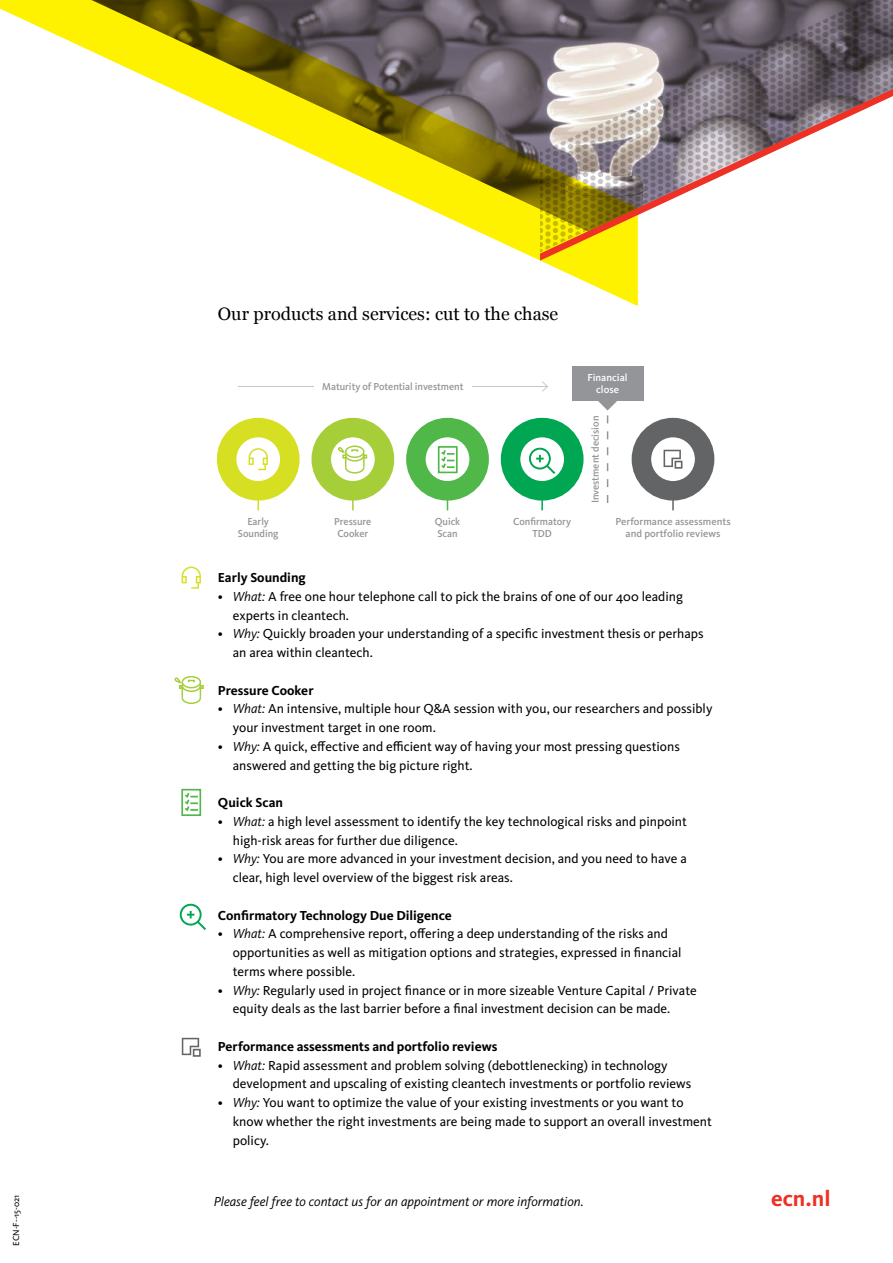
<style>
.page{position:relative;width:893px;height:1263px;background:#fff}
.page>*{position:absolute;margin:0;border:0;box-sizing:border-box;transform-origin:0 0}
.t1{font:700 22.5px "Kievit Pro";color:#ee3124}
.t2{font:18px "Georgia";color:#000}
.t3{font:13.5px/18.8px "Kievit Pro";color:#000}
.t4{font:700 13.5px "Kievit Pro";color:#000}
.t5{font:italic 13.5px "Kievit Pro";color:#000}
.t6{font:500 10.5px/12px "Kievit Pro";letter-spacing:-.005em;color:#939598;text-align:center}
.t7{font:500 10.5px/12px "Kievit Pro";color:#fff;text-align:center}
.t8{font:9px "Kievit Pro";color:#000}
.s1{font-style:italic}
</style>
<div class="page">
<svg style="left:181px;top:696px;width:21px;height:8px"></svg>
<svg style="left:182px;top:685px;width:19px;height:13px"></svg>
<div style="left:182px;top:679px;width:19px;height:13px;border:1px solid #a6ce39;border-radius:50%"></div>
<svg style="left:174px;top:676px;width:30px;height:13px"></svg>
<hr style="left:672px;top:490px;width:2px;height:20px;background:#636466">
<div style="left:632px;top:418px;width:82px;height:83px;border:20px solid #636466;border-radius:50%"></div>
<div style="left:572px;top:366px;width:71px;height:35px;background:#939598"></div>
<svg style="left:598px;top:401px;width:19px;height:102px"></svg>
<hr style="left:238px;top:386px;width:76px;height:1px;background:#c7c8ca">
<hr style="left:472px;top:386px;width:75px;height:1px;background:#c7c8ca">
<svg style="left:542px;top:381px;width:6px;height:11px"></svg>
<svg style="left:663px;top:450px;width:19px;height:19px"></svg>
<svg style="left:182px;top:1038px;width:19px;height:19px"></svg>
<svg style="left:182px;top:567px;width:19px;height:22px"></svg>
<svg style="left:638px;top:0;width:255px;height:89px;background:#696169"></svg>
<svg style="left:0;top:0;width:638px;height:305px"></svg>
<svg style="left:540px;top:89px;width:353px;height:172px"></svg>
<svg style="left:180px;top:904px;width:26px;height:26px"></svg>
<div style="left:181px;top:789px;width:20px;height:27px;border:2px solid #50b848"></div>
<svg style="left:183px;top:791px;width:17px;height:22px"></svg>
<hr style="left:257px;top:490px;width:2px;height:20px;background:#d7df23">
<hr style="left:352px;top:490px;width:2px;height:20px;background:#a6ce39">
<hr style="left:541px;top:490px;width:2px;height:20px;background:#00a651">
<div style="left:217px;top:418px;width:83px;height:83px;border:20px solid #d7df23;border-radius:50%"></div>
<div style="left:311px;top:418px;width:83px;height:83px;border:20px solid #a6ce39;border-radius:50%"></div>
<div style="left:406px;top:418px;width:83px;height:83px;border:20px solid #50b848;border-radius:50%"></div>
<div style="left:501px;top:418px;width:82px;height:83px;border:20px solid #00a651;border-radius:50%"></div>
<svg style="left:249px;top:448px;width:19px;height:22px"></svg>
<svg style="left:529px;top:448px;width:26px;height:26px"></svg>
<div style="left:438px;top:446px;width:20px;height:27px;border:2px solid #50b848"></div>
<svg style="left:439px;top:448px;width:17px;height:22px"></svg>
<svg style="left:345px;top:468px;width:20px;height:6px"></svg>
<div style="left:345px;top:455px;width:20px;height:13px;background:#fff;border:1px solid #a6ce39"></div>
<div style="left:345px;top:449px;width:20px;height:13px;border:1px solid #a6ce39;border-radius:50%"></div>
<div style="left:345px;top:445px;width:20px;height:13px;border:1px solid #a6ce39;border-radius:50%"></div>
<svg style="left:335px;top:446px;width:32px;height:13px"></svg>
<h2 class="t2" style="left:218px;top:302px;width:342px">Our products and services: cut to the chase</h2>
<p class="t6" style="left:322px;top:380px;width:143px">Maturity of Potential investment</p>
<p class="t7" style="left:588px;top:371px;width:41px">Financial close</p>
<p class="t6" style="left:589px;top:503px;width:89px;rotate:-90deg">Investment decision</p>
<p class="t6" style="left:238px;top:515px;width:42px">Early<br>Sounding</p>
<p class="t6" style="left:334px;top:515px;width:39px">Pressure<br>Cooker</p>
<p class="t6" style="left:435px;top:515px;width:27px;text-align:left">Quick<br>Scan</p>
<p class="t6" style="left:513px;top:515px;width:59px">Confirmatory<br>TDD</p>
<p class="t6" style="left:615px;top:515px;width:117px">Performance assessments and portfolio reviews</p>
<p class="t4" style="left:218px;top:569px;width:89px">Early Sounding</p>
<p class="t3" style="left:233px;top:587px;width:452px;text-indent:-15px">• <span class="s1">What:</span> A free one hour telephone call to pick the brains of one of our 400 leading experts in cleantech.</p>
<p class="t3" style="left:233px;top:624px;width:472px;text-indent:-15px">• <span class="s1">Why:</span> Quickly broaden your understanding of a specific investment thesis or perhaps an area within cleantech.</p>
<p class="t4" style="left:218px;top:682px;width:97px">Pressure Cooker</p>
<p class="t3" style="left:233px;top:699px;width:481px;text-indent:-15px">• <span class="s1">What:</span> An intensive, multiple hour Q&amp;A session with you, our researchers and possibly your investment target in one room.</p>
<p class="t3" style="left:233px;top:737px;width:449px;text-indent:-15px">• <span class="s1">Why:</span> A quick, effective and efficient way of having your most pressing questions answered and getting the big picture right.</p>
<p class="t4" style="left:218px;top:794px;width:67px">Quick Scan</p>
<p class="t3" style="left:233px;top:812px;width:456px;text-indent:-15px">• <span class="s1">What:</span> a high level assessment to identify the key technological risks and pinpoint high-risk areas for further due diligence.</p>
<p class="t3" style="left:233px;top:849px;width:456px;text-indent:-15px">• <span class="s1">Why:</span> You are more advanced in your investment decision, and you need to have a clear, high level overview of the biggest risk areas.</p>
<p class="t4" style="left:218px;top:907px;width:235px">Confirmatory Technology Due Diligence</p>
<p class="t3" style="left:233px;top:924px;width:450px;text-indent:-15px">• <span class="s1">What:</span> A comprehensive report, offering a deep understanding of the risks and opportunities as well as mitigation options and strategies, expressed in financial terms where possible.</p>
<p class="t3" style="left:233px;top:981px;width:465px;text-indent:-15px">• <span class="s1">Why:</span> Regularly used in project finance or in more sizeable Venture Capital / Private equity deals as the last barrier before a final investment decision can be made.</p>
<p class="t4" style="left:218px;top:1038px;width:281px">Performance assessments and portfolio reviews</p>
<p class="t3" style="left:233px;top:1056px;width:460px;text-indent:-15px">• <span class="s1">What:</span> Rapid assessment and problem solving (debottlenecking) in technology development and upscaling of existing cleantech investments or portfolio reviews</p>
<p class="t3" style="left:233px;top:1093px;width:481px;text-indent:-15px">• <span class="s1">Why:</span> You want to optimize the value of your existing investments or you want to know whether the right investments are being made to support an overall investment policy.</p>
<p class="t8" style="left:11px;top:1246px;width:53px;rotate:-90deg">ECN-F--15-021</p>
<p class="t5" style="left:214px;top:1193px;width:371px">Please feel free to contact us for an appointment or more information.</p>
<h1 class="t1" style="left:771px;top:1184px;width:61px">ecn.nl</h1>
</div>
